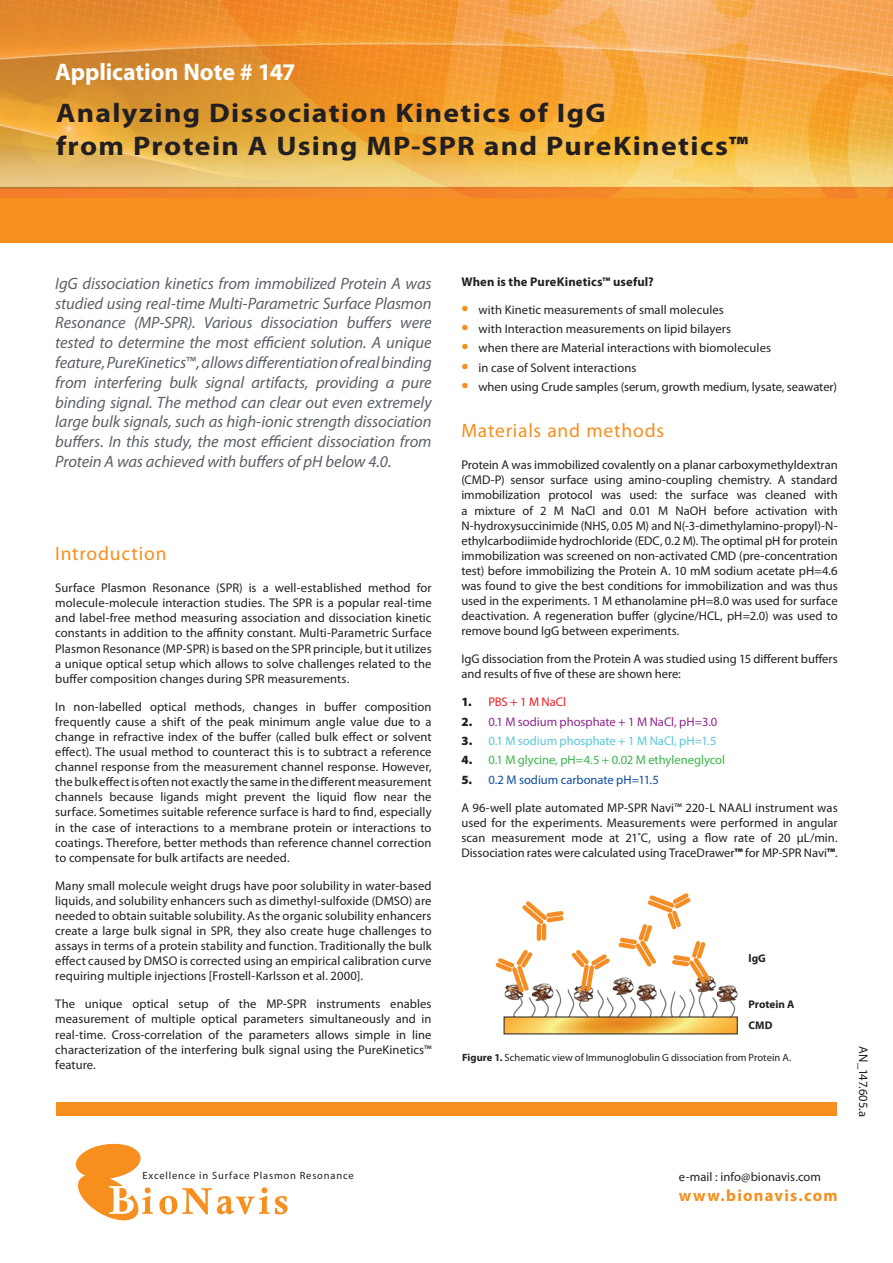
<style>
.page{position:relative;width:893px;height:1263px;background:#fff}
.page>*{position:absolute;margin:0;border:0;box-sizing:border-box;transform-origin:0 0}
.t1{font:700 27px/32.4px "Myriad Pro";letter-spacing:.045em;color:#231f20;scale:1.1 1}
.t2{font:700 24px "Myriad Pro";letter-spacing:-.005em;color:#fff}
.t3{font:19.5px "Myriad Pro";letter-spacing:.04em;color:#f68f1e}
.t4{font:italic 16.5px/19.8px "Myriad Pro";letter-spacing:-.005em;color:#5c6167;text-align:justify}
.t5{font:700 16.5px "Myriad Pro";letter-spacing:.075em;color:#f68f1e}
.t6{font:12.6px/15.1px "Myriad Pro";letter-spacing:.005em;color:#231f20;text-align:justify}
.t7{font:12.6px "Myriad Pro";color:#3ab54a}
.t8{font:12.6px "Myriad Pro";letter-spacing:-.005em;color:#90268f}
.t9{font:12.6px "Myriad Pro";letter-spacing:-.005em;color:#58c7d8}
.t10{font:700 12.6px "Myriad Pro";letter-spacing:.01em;color:#231f20}
.t11{font:12.6px "Myriad Pro";letter-spacing:-.005em;color:#0d4da1}
.t12{font:12.6px "Myriad Pro";letter-spacing:-.01em;color:#ee1d23}
.t13{font:700 11.1px/21px "Myriad Pro";color:#231f20}
.t14{font:10.5px "Myriad Pro";color:#231f20}
.t15{font:10.5px "Myriad";letter-spacing:.075em;color:#231f20}
.s1{font-weight:900}
.s2{font-weight:700;font-size:21px;color:#f68f1e}
.s3{font-weight:900;color:#231f20}
.s4{font-weight:700}
</style>
<div class="page">
<img style="left:0;top:0;width:893px;height:198px">
<div style="left:56px;top:1103px;width:781px;height:13px;background:#f68f1e"></div>
<svg style="left:159px;top:1187px;width:128px;height:28px"></svg>
<svg style="left:75px;top:1143px;width:78px;height:78px"></svg>
<div style="left:0;top:198px;width:893px;height:44px;background:#f68f1e"></div>
<svg style="left:495px;top:893px;width:242px;height:141px"></svg>
<h2 class="t2" style="left:55px;top:56px;width:242px">Application Note # 147</h2>
<h1 class="t1" style="left:56px;top:96px;width:631px">Analyzing Dissociation Kinetics of IgG<br>from Protein A Using MP-SPR and PureKinetics<span class="s1">™</span></h1>
<p class="t4" style="left:55px;top:273px;width:378px">IgG dissociation kinetics from immobilized Protein A was studied using real-time Multi-Parametric Surface Plasmon Resonance (MP-SPR). Various dissociation buffers were tested to determine the most efficient solution. A unique feature, PureKinetics™, allows differentiation of real binding from interfering bulk signal artifacts, providing a pure binding signal. The method can clear out even extremely large bulk signals, such as high-ionic strength dissociation buffers. In this study, the most efficient dissociation from Protein A was achieved with buffers of pH below 4.0.</p>
<h3 class="t3" style="left:55px;top:541px;width:113px">Introduction</h3>
<p class="t6" style="left:55px;top:580px;width:378px">Surface Plasmon Resonance (SPR) is a well-established method for molecule-molecule interaction studies. The SPR is a popular real-time and label-free method measuring association and dissociation kinetic constants in addition to the affinity constant. Multi-Parametric Surface Plasmon Resonance (MP-SPR) is based on the SPR principle, but it utilizes a unique optical setup which allows to solve challenges related to the buffer composition changes during SPR measurements.</p>
<p class="t6" style="left:55px;top:699px;width:378px">In non-labelled optical methods, changes in buffer composition frequently cause a shift of the peak minimum angle value due to a change in refractive index of the buffer (called bulk effect or solvent effect). The usual method to counteract this is to subtract a reference channel response from the measurement channel response. However, the bulk effect is often not exactly the same in the different measurement channels because ligands might prevent the liquid flow near the surface. Sometimes suitable reference surface is hard to find, especially in the case of interactions to a membrane protein or interactions to coatings. Therefore, better methods than reference channel correction to compensate for bulk artifacts are needed.</p>
<p class="t6" style="left:55px;top:878px;width:378px">Many small molecule weight drugs have poor solubility in water-based liquids, and solubility enhancers such as dimethyl-sulfoxide (DMSO) are needed to obtain suitable solubility. As the organic solubility enhancers create a large bulk signal in SPR, they also create huge challenges to assays in terms of a protein stability and function. Traditionally the bulk effect caused by DMSO is corrected using an empirical calibration curve requiring multiple injections [Frostell-Karlsson et al. 2000].</p>
<p class="t6" style="left:55px;top:996px;width:378px">The unique optical setup of the MP-SPR instruments enables measurement of multiple optical parameters simultaneously and in real-time. Cross-correlation of the parameters allows simple in line characterization of the interfering bulk signal using the PureKinetics™ feature.</p>
<p class="t10" style="left:461px;top:273px;width:194px">When is the PureKinetics™ useful?</p>
<p class="t6" style="left:461px;top:302px;width:264px"><span class="s2">•</span> with Kinetic measurements of small molecules</p>
<p class="t6" style="left:461px;top:321px;width:271px"><span class="s2">•</span> with Interaction measurements on lipid bilayers</p>
<p class="t6" style="left:461px;top:340px;width:311px"><span class="s2">•</span> when there are Material interactions with biomolecules</p>
<p class="t6" style="left:461px;top:360px;width:176px"><span class="s2">•</span> in case of Solvent interactions</p>
<p class="t6" style="left:461px;top:379px;width:377px"><span class="s2">•</span> when using Crude samples (serum, growth medium, lysate, seawater)</p>
<h3 class="t3" style="left:461px;top:418px;width:204px">Materials and methods</h3>
<p class="t6" style="left:461px;top:457px;width:378px">Protein A was immobilized covalently on a planar carboxymethyldextran (CMD-P) sensor surface using amino-coupling chemistry. A standard immobilization protocol was used: the surface was cleaned with a mixture of 2 M NaCl and 0.01 M NaOH before activation with N-hydroxysuccinimide (NHS, 0.05 M) and N(-3-dimethylamino-propyl)-N&shy;ethylcarbodiimide hydrochloride (EDC, 0.2 M). The optimal pH for protein immobilization was screened on non-activated CMD (pre-concentration test) before immobilizing the Protein A. 10 mM sodium acetate pH=4.6 was found to give the best conditions for immobilization and was thus used in the experiments. 1 M ethanolamine pH=8.0 was used for surface deactivation. A regeneration buffer (glycine/HCL, pH=2.0) was used to remove bound IgG between experiments.</p>
<p class="t6" style="left:461px;top:651px;width:378px">IgG dissociation from the Protein A was studied using 15 different buffers and results of five of these are shown here:</p>
<p class="t12" style="left:461px;top:694px;width:106px"><span class="s3">1.</span> PBS + 1 M NaCl</p>
<p class="t8" style="left:461px;top:714px;width:257px"><span class="s3">2.</span> 0.1 M sodium phosphate + 1 M NaCl, pH=3.0</p>
<p class="t9" style="left:461px;top:733px;width:257px"><span class="s3">3.</span> 0.1 M sodium phosphate + 1 M NaCl, pH=1.5</p>
<p class="t7" style="left:461px;top:752px;width:265px"><span class="s3">4.</span> 0.1 M glycine, pH=4.5 + 0.02 M ethyleneglycol</p>
<p class="t11" style="left:461px;top:772px;width:199px"><span class="s3">5.</span> 0.2 M sodium carbonate pH=11.5</p>
<p class="t6" style="left:461px;top:800px;width:378px">A 96-well plate automated MP-SPR Navi™ 220-L NAALI instrument was used for the experiments. Measurements were performed in angular scan measurement mode at 21˚C, using a flow rate of 20 µL/min.<br>Dissociation rates were calculated using TraceDrawer<span class="s1">™</span> for MP-SPR Navi<span class="s1">™</span>.</p>
<p class="t13" style="left:749px;top:948px;width:19px">lgG</p>
<p class="t13" style="left:749px;top:993px;width:48px">Protein A<br>CMD</p>
<p class="t14" style="left:462px;top:1051px;width:331px"><span class="s4">Figure 1.</span> Schematic view of Immunoglobulin G dissociation from Protein A.</p>
<p class="t6" style="left:871px;top:1046px;width:72px;rotate:90deg">AN_147.605.a</p>
<p class="t15" style="left:143px;top:1170px;width:213px">Excellence in Surface Plasmon Resonance</p>
<p class="t6" style="left:679px;top:1169px;width:144px">e-mail : info@bionavis.com</p>
<h3 class="t5" style="left:679px;top:1185px;width:160px">www.bionavis.com</h3>
</div>
